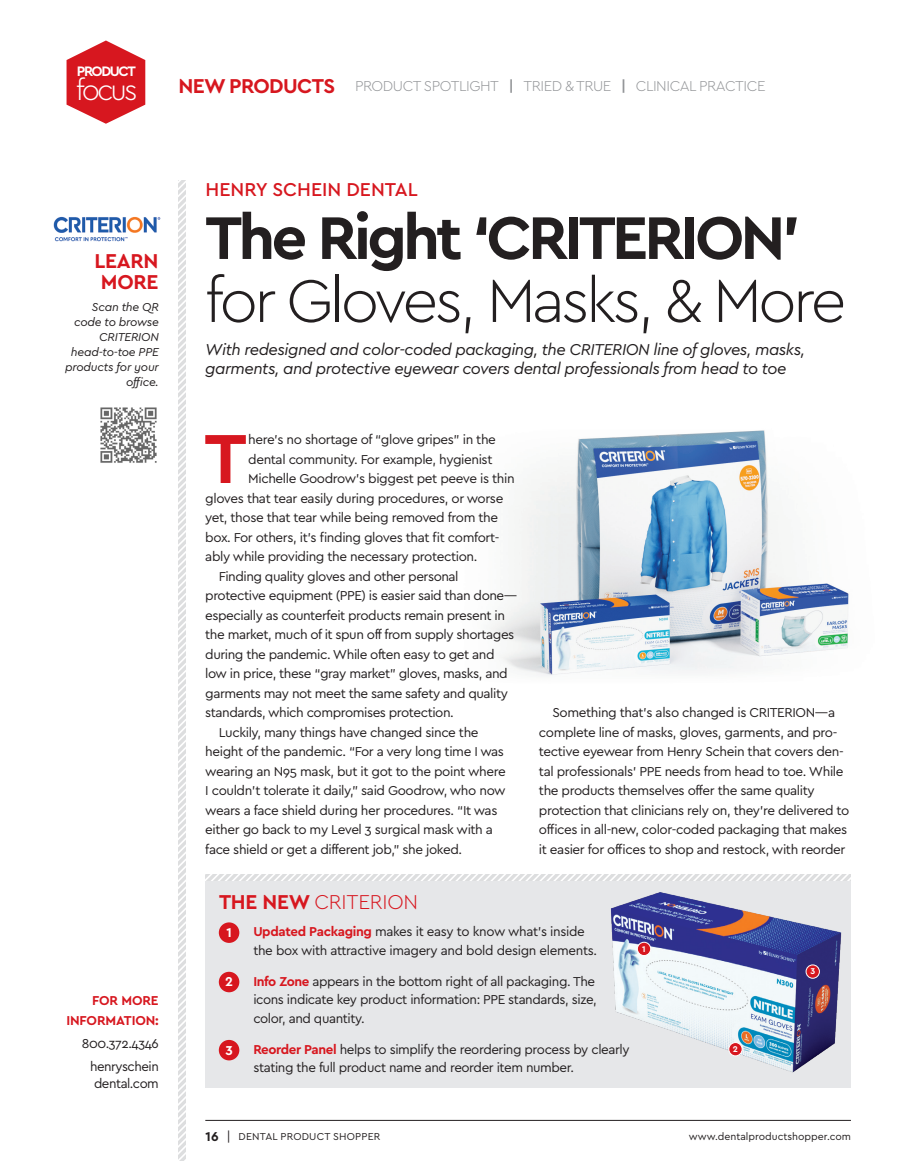
<style>
.page{position:relative;width:905px;height:1161px;background:#fff}
.page>*{position:absolute;margin:0;border:0;box-sizing:border-box;transform-origin:0 0}
.NP_UPGRADED_BODY_FIR{font:700 72.6px "Cera";color:#d7171f}
.PS_PRODUCT_NAME__RD{font:300 63px/63px "Cera";letter-spacing:-.06em;color:#231f20}
.t1{font:300 29.85px "Cera";letter-spacing:-.1em;color:#fff}
.PS_SIDE_COLUMN_HEADL{font:700 21px/21px "Cera";letter-spacing:-.03em;color:#d7171f;text-align:center}
.BP_SIDEBAR_HEAD{font:300 21px "Cera";letter-spacing:-.01em;color:#d7171f}
.PS_COMPANY_NAME__RD{font:500 19.5px "Cera";color:#d7171f}
.PS_PRODUCT_NAME__RD-2{font:italic 16.5px/19.5px "Cera";letter-spacing:-.03em;color:#231f20}
.t2{font:300 15px "Cera";letter-spacing:-.03em;color:#939598}
.t3{font:700 14.4px "Cera";letter-spacing:-.1em;color:#fff}
.CP_BODY_FP__RD{font:13.5px/19.5px "Cera";letter-spacing:-.03em;color:#231f20}
.BP_SIDEBAR_HEAD-2{font:13.5px/18.8px "Cera";letter-spacing:-.03em;color:#231f20}
.NP_UPGRADED_BODY_FIR-2{font:13.5px "Cera";letter-spacing:-.03em;color:#231f20}
.PE_Address{font:13.5px/16.5px "Cera";letter-spacing:-.035em;color:#231f20}
.t4{font:700 13.5px/19.5px "Cera";letter-spacing:-.01em;color:#d7171f;text-align:right}
.BP_BODY_FIRST_PARAGR{font:700 13.5px "Cera";color:#fff}
.PS_SIDE_COLUMN_BODY{font:italic 12px/15px "Cera";letter-spacing:-.02em;color:#231f20;text-align:right}
.t5{font:10.5px "Cera";color:#231f20}
.t6{font:10.5px "Cera";letter-spacing:.02em;color:#231f20}
.BP_BODY_FIRST_PARAGR-2{font:700 8.7px "Cera";color:#fff}
.s1{font-weight:700}
.s2{font-weight:700;color:#d7171f}
.s3{font-weight:700;font-size:13.5px}
.s4{font-size:13.5px}
</style>
<div class="page">
<img style="left:490px;top:430px;width:359px;height:246px">
<svg style="left:178px;top:180px;width:7px;height:981px"></svg>
<svg style="left:67px;top:41px;width:78px;height:83px"></svg>
<hr style="left:205px;top:1120px;width:646px;height:1px;background:#231f20">
<img style="left:53px;top:216px;width:108px;height:26px">
<img style="left:100px;top:407px;width:57px;height:56px">
<div style="left:205px;top:881px;width:645px;height:207px;background:#e6e7e9"></div>
<img style="left:611px;top:892px;width:231px;height:181px">
<svg style="left:205px;top:874px;width:646px;height:7px"></svg>
<div style="left:219px;top:922px;width:20px;height:21px;background:#d7171f;border-radius:50%"></div>
<div style="left:219px;top:972px;width:20px;height:20px;background:#d7171f;border-radius:50%"></div>
<div style="left:219px;top:1040px;width:20px;height:20px;background:#d7171f;border-radius:50%"></div>
<div style="left:637px;top:942px;width:13px;height:14px;background:#d7171f;border-radius:50%"></div>
<div style="left:637px;top:942px;width:14px;height:14px;border:1px solid #fff;border-radius:50%"></div>
<div style="left:728px;top:1043px;width:14px;height:13px;background:#d7171f;border-radius:50%"></div>
<div style="left:728px;top:1042px;width:14px;height:14px;border:1px solid #fff;border-radius:50%"></div>
<div style="left:806px;top:965px;width:13px;height:13px;background:#d7171f;border-radius:50%"></div>
<div style="left:805px;top:964px;width:14px;height:15px;border:1px solid #fff;border-radius:50%"></div>
<p class="t3" style="left:77px;top:62px;width:60px">PRODUCT</p>
<p class="t1" style="left:76px;top:70px;width:63px">focus</p>
<p class="PS_SIDE_COLUMN_HEADL" style="left:178px;top:74px;width:158px">NEW PRODUCTS</p>
<p class="t2" style="left:355px;top:76px;width:412px">PRODUCT SPOTLIGHT <span class="s1">|</span> TRIED &amp; TRUE <span class="s1">|</span> CLINICAL PRACTICE</p>
<p class="PS_SIDE_COLUMN_HEADL" style="left:94px;top:250px;width:66px">LEARN<br>MORE</p>
<p class="PS_SIDE_COLUMN_BODY" style="left:65px;top:299px;width:95px">Scan the QR code to browse<br>CRITERION head-to-toe PPE products for your office.</p>
<p class="t4" style="left:66px;top:990px;width:94px">FOR MORE<br>INFORMATION:</p>
<p class="PE_Address" style="left:82px;top:1035px;width:78px">800.372.4346</p>
<p class="PE_Address" style="left:90px;top:1058px;width:70px">henryschein dental.com</p>
<p class="PS_COMPANY_NAME__RD" style="left:205px;top:176px;width:214px">HENRY SCHEIN DENTAL</p>
<p class="PS_PRODUCT_NAME__RD" style="left:205px;top:204px;width:642px"><span class="s1">The Right ‘CRITERION’ </span>for Gloves, Masks, &amp; More</p>
<p class="PS_PRODUCT_NAME__RD-2" style="left:205px;top:339px;width:601px">With redesigned and color-coded packaging, the CRITERION line of gloves, masks, garments, and protective eyewear covers dental professionals from head to toe</p>
<p class="NP_UPGRADED_BODY_FIR" style="left:204px;top:410px;width:44px">T</p>
<p class="NP_UPGRADED_BODY_FIR-2" style="left:248px;top:430px;width:249px">here's no shortage of “glove gripes” in the</p>
<p class="NP_UPGRADED_BODY_FIR-2" style="left:248px;top:450px;width:246px">dental community. For example, hygienist</p>
<p class="NP_UPGRADED_BODY_FIR-2" style="left:248px;top:470px;width:268px">Michelle Goodrow’s biggest pet peeve is thin</p>
<p class="NP_UPGRADED_BODY_FIR-2" style="left:205px;top:489px;width:299px">gloves that tear easily during procedures, or worse</p>
<p class="NP_UPGRADED_BODY_FIR-2" style="left:205px;top:508px;width:294px">yet, those that tear while being removed from the</p>
<p class="NP_UPGRADED_BODY_FIR-2" style="left:205px;top:528px;width:295px">box. For others, it’s finding gloves that fit comfort-</p>
<p class="NP_UPGRADED_BODY_FIR-2" style="left:205px;top:548px;width:274px">ably while providing the necessary protection.</p>
<p class="CP_BODY_FP__RD" style="left:205px;top:566px;width:313px;text-indent:14px">Finding quality gloves and other personal protective equipment (PPE) is easier said than done— especially as counterfeit products remain present in the market, much of it spun off from supply shortages during the pandemic. While often easy to get and low in price, these “gray market” gloves, masks, and garments may not meet the same safety and quality standards, which compromises protection.</p>
<p class="CP_BODY_FP__RD" style="left:205px;top:722px;width:302px;text-indent:14px">Luckily, many things have changed since the height of the pandemic. “For a very long time I was wearing an N95 mask, but it got to the point where I couldn’t tolerate it daily,” said Goodrow, who now wears a face shield during her procedures. “It was either go back to my Level 3 surgical mask with a face shield or get a different job,” she joked.</p>
<p class="CP_BODY_FP__RD" style="left:539px;top:702px;width:312px;text-indent:14px">Something that’s also changed is CRITERION—a complete line of masks, gloves, garments, and pro&shy;tective eyewear from Henry Schein that covers den&shy;tal professionals’ PPE needs from head to toe. While the products themselves offer the same quality protection that clinicians rely on, they're delivered to offices in all-new, color-coded packaging that makes it easier for offices to shop and restock, with reorder</p>
<p class="BP_SIDEBAR_HEAD" style="left:219px;top:888px;width:200px"><span class="s1">THE NEW</span> CRITERION</p>
<p class="BP_BODY_FIRST_PARAGR" style="left:226px;top:924px;width:7px">1</p>
<p class="BP_SIDEBAR_HEAD-2" style="left:253px;top:922px;width:345px"><span class="s2">Updated Packaging</span> makes it easy to know what’s inside the box with attractive imagery and bold design elements.</p>
<p class="BP_BODY_FIRST_PARAGR" style="left:225px;top:973px;width:9px">2</p>
<p class="BP_SIDEBAR_HEAD-2" style="left:253px;top:971px;width:345px"><span class="s2">Info Zone</span> appears in the bottom right of all packaging. The icons indicate key product information: PPE standards, size, color, and quantity.</p>
<p class="BP_BODY_FIRST_PARAGR" style="left:225px;top:1041px;width:9px">3</p>
<p class="BP_SIDEBAR_HEAD-2" style="left:253px;top:1039px;width:378px"><span class="s2">Reorder Panel</span> helps to simplify the reordering process by clearly stating the full product name and reorder item number.</p>
<p class="BP_BODY_FIRST_PARAGR-2" style="left:642px;top:943px;width:5px">1</p>
<p class="BP_BODY_FIRST_PARAGR-2" style="left:733px;top:1043px;width:7px">2</p>
<p class="BP_BODY_FIRST_PARAGR-2" style="left:810px;top:966px;width:6px">3</p>
<p class="t6" style="left:205px;top:1130px;width:176px"><span class="s3">16</span> <span class="s4">|</span> DENTAL PRODUCT SHOPPER</p>
<p class="t5" style="left:689px;top:1130px;width:164px">www.dentalproductshopper.com</p>
</div>
